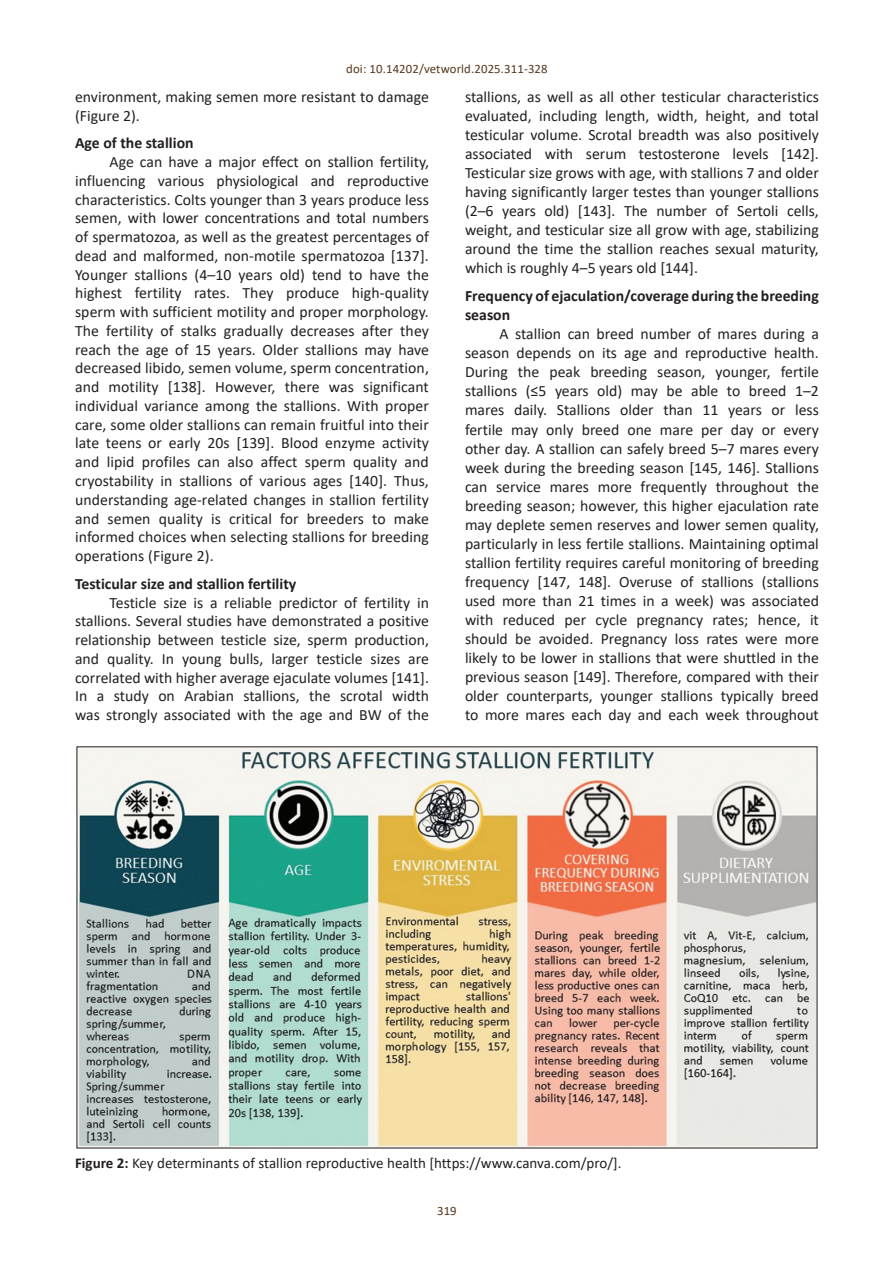
<style>
.page{position:relative;width:894px;height:1263px;background:#fff}
.page>*{position:absolute;margin:0;border:0;box-sizing:border-box;transform-origin:0 0}
.TX{font:15.75px/19px "Calibri";color:#231f20;text-align:justify}
.t1{font:700 15.75px/19px "Calibri";color:#231f20}
.FGC{font:15px "Calibri";color:#231f20}
.t2{font:12.75px "Calibri";letter-spacing:.01em;color:#57381c}
.s1{font-weight:700}
</style>
<div class="page">
<img style="left:79px;top:748px;width:735px;height:398px">
<p class="t2" style="left:346px;top:60px;width:203px">doi: 10.14202/vetworld.2025.311-328</p>
<p class="TX" style="left:75px;top:87px;width:355px">environment, making semen more resistant to damage (Figure 2).</p>
<h2 class="t1" style="left:75px;top:133px;width:120px">Age of the stallion</h2>
<p class="TX" style="left:75px;top:152px;width:355px;text-indent:34px">Age can have a major effect on stallion fertility, influencing various physiological and reproductive characteristics. Colts younger than 3 years produce less semen, with lower concentrations and total numbers of spermatozoa, as well as the greatest percentages of dead and malformed, non-motile spermatozoa [137].<br>Younger stallions (4–10 years old) tend to have the highest fertility rates. They produce high-quality sperm with sufficient motility and proper morphology.<br>The fertility of stalks gradually decreases after they reach the age of 15 years. Older stallions may have decreased libido, semen volume, sperm concentration, and motility [138]. However, there was significant individual variance among the stallions. With proper care, some older stallions can remain fruitful into their late teens or early 20s [139]. Blood enzyme activity and lipid profiles can also affect sperm quality and cryostability in stallions of various ages [140]. Thus, understanding age-related changes in stallion fertility and semen quality is critical for breeders to make informed choices when selecting stallions for breeding operations (Figure 2).</p>
<h2 class="t1" style="left:75px;top:574px;width:223px">Testicular size and stallion fertility</h2>
<p class="TX" style="left:75px;top:592px;width:355px;text-indent:34px">Testicle size is a reliable predictor of fertility in stallions. Several studies have demonstrated a positive relationship between testicle size, sperm production, and quality. In young bulls, larger testicle sizes are correlated with higher average ejaculate volumes [141].<br>In a study on Arabian stallions, the scrotal width was strongly associated with the age and BW of the</p>
<p class="TX" style="left:465px;top:87px;width:355px">stallions, as well as all other testicular characteristics evaluated, including length, width, height, and total testicular volume. Scrotal breadth was also positively associated with serum testosterone levels [142].<br>Testicular size grows with age, with stallions 7 and older having significantly larger testes than younger stallions (2–6 years old) [143]. The number of Sertoli cells, weight, and testicular size all grow with age, stabilizing around the time the stallion reaches sexual maturity, which is roughly 4–5 years old [144].</p>
<h2 class="t1" style="left:465px;top:286px;width:355px">Frequency of ejaculation/coverage during the breeding season</h2>
<p class="TX" style="left:465px;top:324px;width:355px;text-indent:34px">A stallion can breed number of mares during a season depends on its age and reproductive health.<br>During the peak breeding season, younger, fertile stallions (≤5 years old) may be able to breed 1–2 mares daily. Stallions older than 11 years or less fertile may only breed one mare per day or every other day. A stallion can safely breed 5–7 mares every week during the breeding season [145, 146]. Stallions can service mares more frequently throughout the breeding season; however, this higher ejaculation rate may deplete semen reserves and lower semen quality, particularly in less fertile stallions. Maintaining optimal stallion fertility requires careful monitoring of breeding frequency [147, 148]. Overuse of stallions (stallions used more than 21 times in a week) was associated with reduced per cycle pregnancy rates; hence, it should be avoided. Pregnancy loss rates were more likely to be lower in stallions that were shuttled in the previous season [149]. Therefore, compared with their older counterparts, younger stallions typically breed to more mares each day and each week throughout</p>
<p class="FGC" style="left:75px;top:1153px;width:548px"><span class="s1">Figure 2:</span> Key determinants of stallion reproductive health [https://www.canva.com/pro/].</p>
<p class="t2" style="left:437px;top:1201px;width:21px">319</p>
</div>
